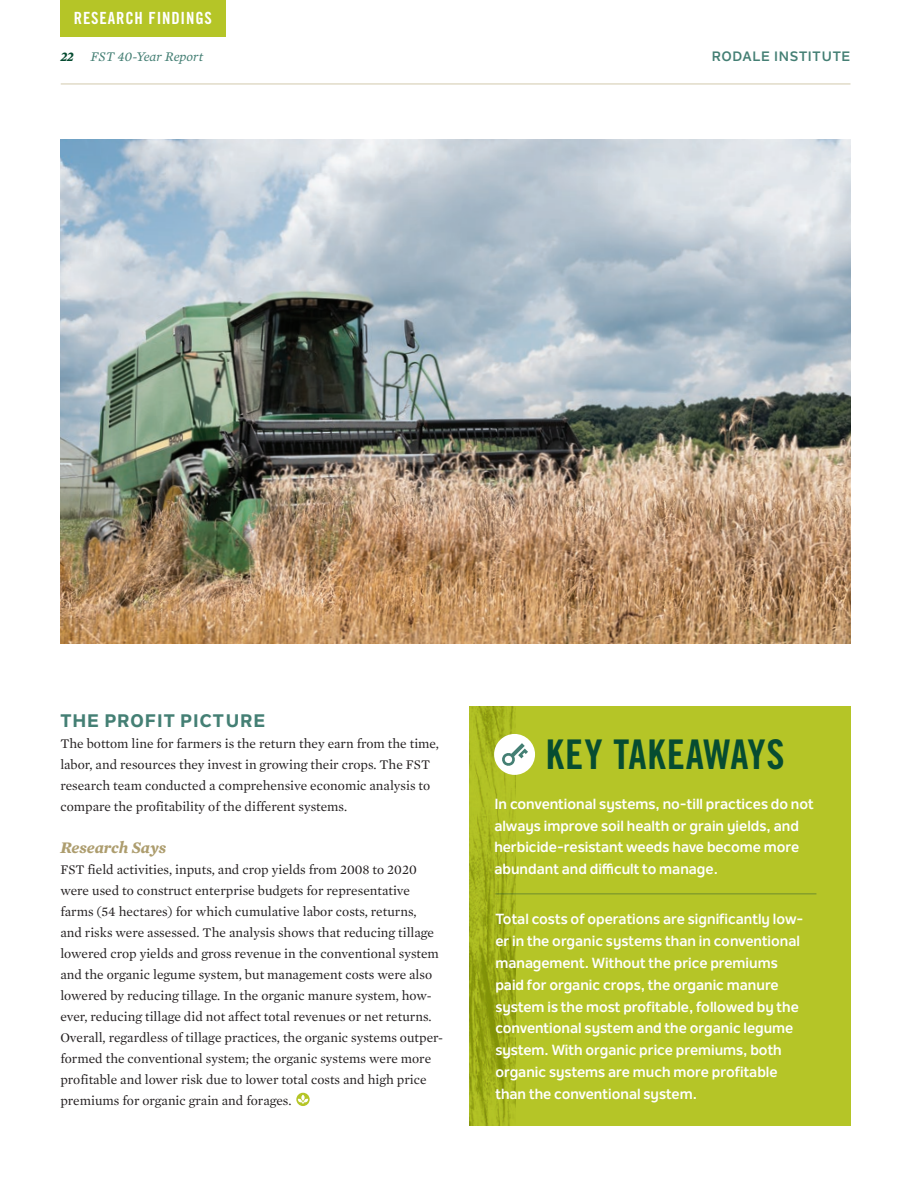
<style>
.page{position:relative;width:918px;height:1188px;background:#fff}
.page>*{position:absolute;margin:0;border:0;box-sizing:border-box;transform-origin:0 0}
.Key_Takeaway_Title{font:40.95px "Trade Gothic LT Pro Bd Cn 20";letter-spacing:.025em;color:#064c31}
.Paragraph_Teal_Headi{font:800 18px "Nolan Next";letter-spacing:.05em;color:#447f74}
.t1{font:16.8px "Trade Gothic LT Pro Bd Cn 20";letter-spacing:.05em;color:#fff}
.Body_Copy{font:italic 700 16.5px "Mercury Text G1";letter-spacing:-.005em;color:#ad9d6e}
.Key_Takeaway_Body{font:700 14.55px/21.9px "Nolan Next";color:#fff}
.Body_Copy-2{font:13.5px/21px "Mercury Text G1";color:#231f20}
.Paragraph_Teal_Headi-2{font:13.5px/21px "Mercury Text G1";color:#231f20}
.t2{font:italic 13.5px "Mercury Text G2";color:#447f74}
.t3{font:700 13.5px "Nolan Next";letter-spacing:.05em;color:#447f74}
.t4{font:italic 700 13.5px "Mercury Text G2";color:#064c31}
</style>
<div class="page">
<div style="left:469px;top:706px;width:381px;height:420px;background:#b5c527"></div>
<img style="left:469px;top:706px;width:46px;height:420px">
<div style="left:60px;top:0;width:165px;height:37px;background:#b5c527"></div>
<div style="left:494px;top:734px;width:41px;height:41px;background:#fff;border-radius:50%"></div>
<svg style="left:502px;top:743px;width:26px;height:23px"></svg>
<svg style="left:296px;top:1093px;width:14px;height:13px"></svg>
<hr style="left:495px;top:893px;width:321px;height:2px;background:#1a4c34">
<img style="left:60px;top:139px;width:790px;height:505px">
<hr style="left:61px;top:84px;width:789px;height:1px;background:#d2c9ac">
<p class="t1" style="left:74px;top:8px;width:140px">RESEARCH FINDINGS</p>
<p class="t4" style="left:61px;top:48px;width:14px">22</p>
<p class="t2" style="left:91px;top:49px;width:114px">FST 40-Year Report</p>
<p class="t3" style="left:712px;top:48px;width:140px">RODALE INSTITUTE</p>
<p class="Paragraph_Teal_Headi" style="left:60px;top:710px;width:207px">THE PROFIT PICTURE</p>
<p class="Paragraph_Teal_Headi-2" style="left:60px;top:733px;width:380px">The bottom line for farmers is the return they earn from the time, labor, and resources they invest in growing their crops. The FST research team conducted a comprehensive economic analysis to compare the profitability of the different systems.</p>
<p class="Body_Copy" style="left:60px;top:838px;width:107px">Research Says</p>
<p class="Body_Copy-2" style="left:60px;top:859px;width:384px">FST field activities, inputs, and crop yields from 2008 to 2020 were used to construct enterprise budgets for representative farms (54 hectares) for which cumulative labor costs, returns,<br>and risks were assessed. The analysis shows that reducing tillage lowered crop yields and gross revenue in the conventional system and the organic legume system, but management costs were also lowered by reducing tillage. In the organic manure system, how&shy;ever, reducing tillage did not affect total revenues or net returns.<br>Overall, regardless of tillage practices, the organic systems outper&shy;formed the conventional system; the organic systems were more profitable and lower risk due to lower total costs and high price premiums for organic grain and forages.</p>
<p class="Key_Takeaway_Title" style="left:546px;top:730px;width:240px">KEY TAKEAWAYS</p>
<p class="Key_Takeaway_Body" style="left:494px;top:793px;width:321px">In conventional systems, no-till practices do not always improve soil health or grain yields, and herbicide-resistant weeds have become more abundant and difficult to manage.</p>
<p class="Key_Takeaway_Body" style="left:495px;top:908px;width:310px">Total costs of operations are significantly low&shy;er in the organic systems than in conventional management. Without the price premiums paid for organic crops, the organic manure system is the most profitable, followed by the conventional system and the organic legume system. With organic price premiums, both organic systems are much more profitable than the conventional system.</p>
</div>
